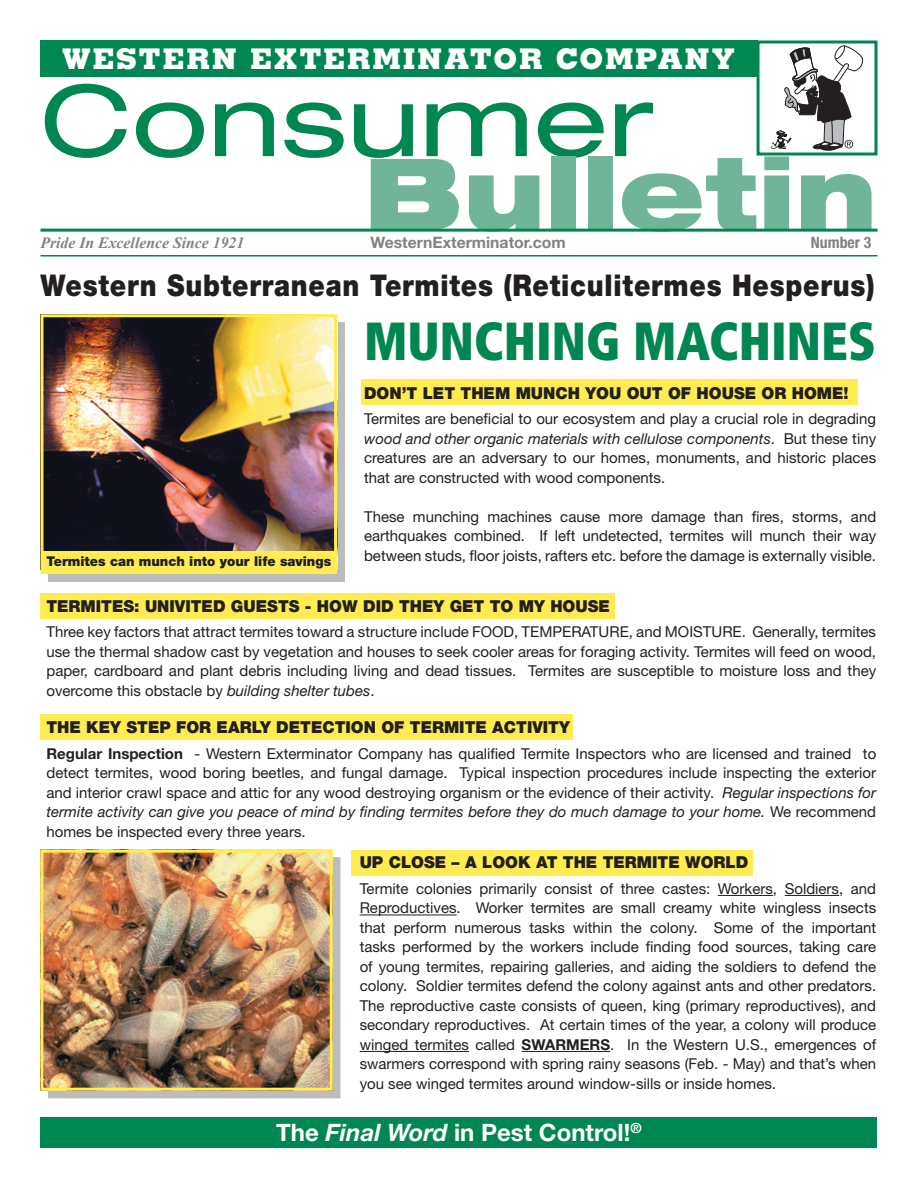
<style>
.page{position:relative;width:918px;height:1188px;background:#fff}
.page>*{position:absolute;margin:0;border:0;box-sizing:border-box;transform-origin:0 0}
.t1{font:expanded 99px "Helvetica Neue";color:#008751;scale:1.13 1}
.t2{font:900 expanded 99px "Helvetica Neue";color:#70b599}
.t3{font:900 condensed 53.55px "Frutiger";color:#008751;scale:.93 1}
.t4{font:900 30px "Helvetica Neue";letter-spacing:.03em;color:#231f20;scale:.87 1}
.t5{font:800 28.5px "Memphis";letter-spacing:.06em;color:#fff}
.t6{font:700 24px "Helvetica Neue";color:#fff}
.t7{font:900 16.5px "Helvetica Neue";color:#231f20}
.t8{font:italic 700 15.75px "Times New Roman";color:#808285}
.t9{font:700 15.75px "Helvetica Neue";color:#808285}
.t10{font:700 condensed 15.75px "Helvetica Neue";color:#808285}
.t11{font:15px/19.5px "Helvetica Neue";color:#231f20;text-align:justify}
.t12{font:900 13.5px "Helvetica Neue";color:#231f20}
.s1{font-style:italic}
.s2{font-weight:700}
</style>
<div class="page">
<div style="left:351px;top:850px;width:402px;height:26px;background:#ffeb52"></div>
<div style="left:40px;top:714px;width:533px;height:26px;background:#ffeb52"></div>
<div style="left:40px;top:593px;width:575px;height:26px;background:#ffeb52"></div>
<div style="left:361px;top:380px;width:497px;height:25px;background:#ffeb52"></div>
<div style="left:40px;top:40px;width:718px;height:37px;background:#008751"></div>
<div style="left:40px;top:1117px;width:838px;height:31px;background:#008751"></div>
<svg style="left:771px;top:45px;width:92px;height:106px"></svg>
<div style="left:757px;top:40px;width:121px;height:116px;border:3px solid #008751"></div>
<hr style="left:40px;top:229px;width:838px;height:3px;background:#008751">
<hr style="left:718px;top:895px;width:55px;height:1px;background:#231f20">
<hr style="left:785px;top:895px;width:54px;height:1px;background:#231f20">
<hr style="left:360px;top:915px;width:97px;height:1px;background:#231f20">
<hr style="left:360px;top:1051px;width:109px;height:1px;background:#231f20">
<hr style="left:522px;top:1051px;width:88px;height:1px;background:#231f20">
<hr style="left:40px;top:255px;width:838px;height:2px;background:#008751">
<div style="left:48px;top:322px;width:297px;height:260px;background:#231f20;opacity:.3"></div>
<img style="left:44px;top:318px;width:289px;height:233px">
<div style="left:40px;top:314px;width:297px;height:260px;border:3px solid #ffeb52"></div>
<div style="left:41px;top:551px;width:295px;height:21px;background:#ffeb52"></div>
<div style="left:48px;top:857px;width:292px;height:241px;background:#bdbcbc"></div>
<img style="left:44px;top:854px;width:285px;height:233px">
<div style="left:40px;top:850px;width:293px;height:241px;border:3px solid #ffeb52"></div>
<p class="t5" style="left:62px;top:40px;width:675px">WESTERN EXTERMINATOR COMPANY</p>
<p class="t1" style="left:40px;top:61px;width:544px">Consumer</p>
<p class="t2" style="left:364px;top:130px;width:515px">Bulletin</p>
<p class="t8" style="left:40px;top:232px;width:205px">Pride In Excellence Since 1921</p>
<p class="t9" style="left:370px;top:233px;width:197px">WesternExterminator.com</p>
<p class="t10" style="left:811px;top:233px;width:62px">Number 3</p>
<p class="t4" style="left:41px;top:267px;width:960px">Western Subterranean Termites (Reticulitermes Hesperus)</p>
<p class="t3" style="left:364px;top:309px;width:552px">MUNCHING MACHINES</p>
<p class="t7" style="left:364px;top:383px;width:486px">DON’T LET THEM MUNCH YOU OUT OF HOUSE OR HOME!</p>
<p class="t11" style="left:364px;top:409px;width:514px">Termites are beneficial to our ecosystem and play a crucial role in degrading <span class="s1">wood and other organic materials with cellulose components</span>. But these tiny creatures are an adversary to our homes, monuments, and historic places that are constructed with wood components.</p>
<p class="t11" style="left:364px;top:507px;width:514px">These munching machines cause more damage than fires, storms, and earthquakes combined. If left undetected, termites will munch their way between studs, floor joists, rafters etc. before the damage is externally visible.</p>
<p class="t7" style="left:46px;top:596px;width:565px">TERMITES: UNIVITED GUESTS - HOW DID THEY GET TO MY HOUSE</p>
<p class="t11" style="left:46px;top:622px;width:831px">Three key factors that attract termites toward a structure include FOOD, TEMPERATURE, and MOISTURE. Generally, termites use the thermal shadow cast by vegetation and houses to seek cooler areas for foraging activity. Termites will feed on wood, paper, cardboard and plant debris including living and dead tissues. Termites are susceptible to moisture loss and they overcome this obstacle by <span class="s1">building shelter tubes</span>.</p>
<p class="t7" style="left:46px;top:718px;width:525px">THE KEY STEP FOR EARLY DETECTION OF TERMITE ACTIVITY</p>
<p class="t11" style="left:46px;top:744px;width:831px"><span class="s2">Regular Inspection</span> - Western Exterminator Company has qualified Termite Inspectors who are licensed and trained to detect termites, wood boring beetles, and fungal damage. Typical inspection procedures include inspecting the exterior and interior crawl space and attic for any wood destroying organism or the evidence of their activity. <span class="s1">Regular inspections for termite activity can give you peace of mind by finding termites before they do much damage to your home.</span> We recommend homes be inspected every three years.</p>
<p class="t7" style="left:360px;top:853px;width:390px">UP CLOSE – A LOOK AT THE TERMITE WORLD</p>
<p class="t11" style="left:360px;top:879px;width:518px">Termite colonies primarily consist of three castes: Workers, Soldiers, and Reproductives. Worker termites are small creamy white wingless insects that perform numerous tasks within the colony. Some of the important tasks performed by the workers include finding food sources, taking care of young termites, repairing galleries, and aiding the soldiers to defend the colony. Soldier termites defend the colony against ants and other predators.<br>The reproductive caste consists of queen, king (primary reproductives), and secondary reproductives. At certain times of the year, a colony will produce winged termites called <span class="s2">SWARMERS</span>. In the Western U.S., emergences of swarmers correspond with spring rainy seasons (Feb. - May) and that’s when you see winged termites around window-sills or inside homes.</p>
<p class="t12" style="left:46px;top:553px;width:286px">Termites can munch into your life savings</p>
<p class="t6" style="left:276px;top:1117px;width:367px">The <span class="s1">Final Word</span> in Pest Control!<sup>®</sup></p>
</div>
